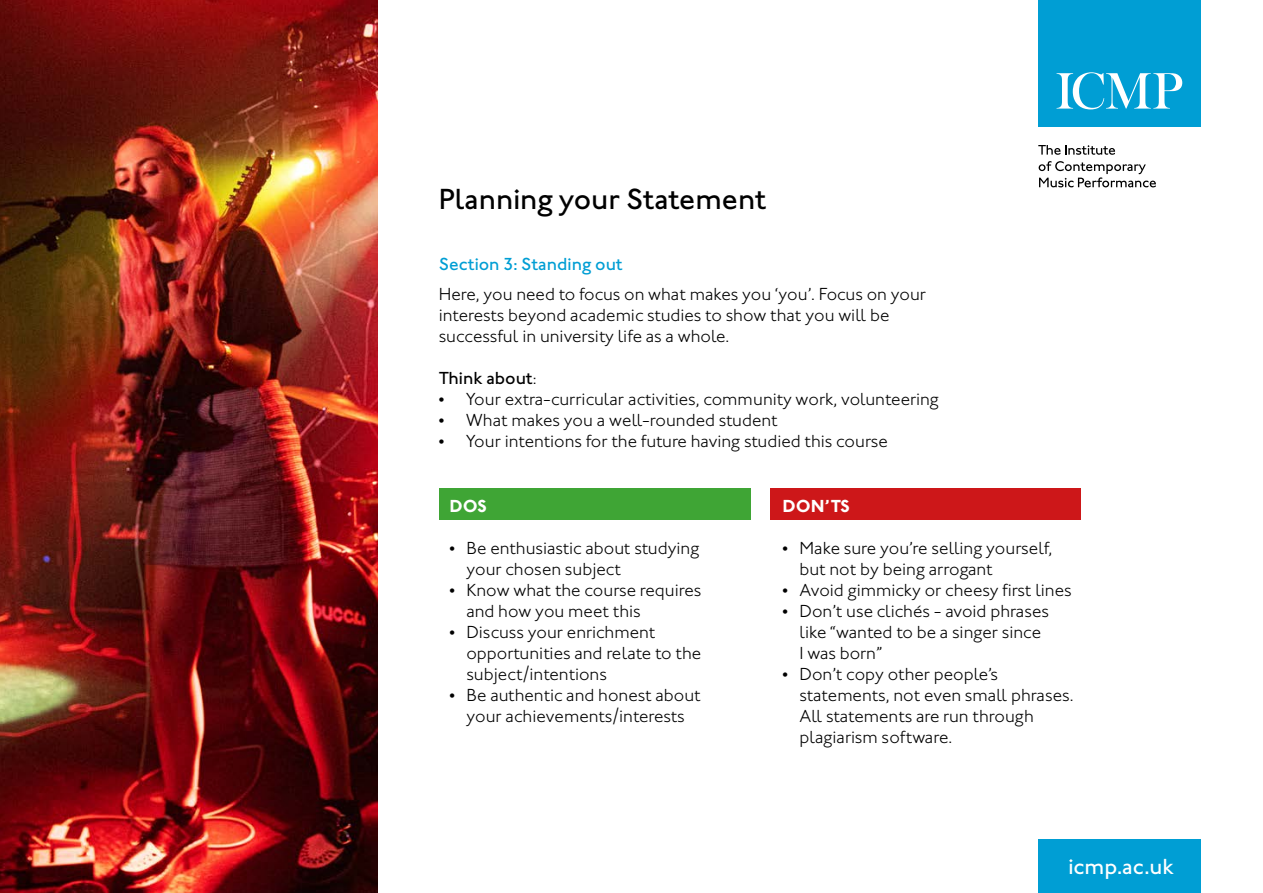
<style>
.page{position:relative;width:1263px;height:893px;background:#fff}
.page>*{position:absolute;margin:0;border:0;box-sizing:border-box;transform-origin:0 0}
.t1{font:500 30px "Johnston ITC";color:#000}
.t2{font:500 22.5px "Johnston ITC";color:#fff}
.t3{font:300 18px/21px "Johnston ITC";color:#000}
.t4{font:500 18px "Johnston ITC";color:#009ed4}
.t5{font:500 18px "Johnston ITC";color:#000}
.t6{font:700 18px "Johnston ITC";color:#fff}
.s1{font-weight:300}
</style>
<div class="page">
<div style="left:1038px;top:0;width:162px;height:127px;background:#009ed4"></div>
<svg style="left:1056px;top:72px;width:126px;height:37px"></svg>
<svg style="left:1038px;top:145px;width:77px;height:10px"></svg>
<svg style="left:1039px;top:161px;width:117px;height:26px"></svg>
<div style="left:1038px;top:840px;width:162px;height:53px;background:#009ed4"></div>
<img style="left:0;top:0;width:377px;height:893px">
<div style="left:439px;top:488px;width:311px;height:31px;background:#3fa535"></div>
<div style="left:770px;top:488px;width:310px;height:31px;background:#cd1719"></div>
<h1 class="t1" style="left:439px;top:182px;width:329px">Planning your Statement</h1>
<p class="t4" style="left:439px;top:253px;width:186px">Section 3: Standing out</p>
<p class="t3" style="left:439px;top:283px;width:489px">Here, you need to focus on what makes you ‘you’. Focus on your interests beyond academic studies to show that you will be successful in university life as a whole.</p>
<p class="t5" style="left:439px;top:367px;width:100px">Think about<span class="s1">:</span></p>
<p class="t3" style="left:439px;top:388px;width:502px">• Your extra-curricular activities, community work, volunteering</p>
<p class="t3" style="left:439px;top:409px;width:341px">• What makes you a well-rounded student</p>
<p class="t3" style="left:439px;top:430px;width:451px">• Your intentions for the future having studied this course</p>
<p class="t6" style="left:449px;top:495px;width:39px">DOS</p>
<p class="t3" style="left:466px;top:537px;width:235px;text-indent:-17px">• Be enthusiastic about studying your chosen subject</p>
<p class="t3" style="left:466px;top:579px;width:236px;text-indent:-17px">• Know what the course requires and how you meet this</p>
<p class="t3" style="left:466px;top:621px;width:236px;text-indent:-17px">• Discuss your enrichment opportunities and relate to the subject/intentions</p>
<p class="t3" style="left:449px;top:684px;width:253px;text-align:center">• Be authentic and honest about your achievements/interests</p>
<p class="t6" style="left:782px;top:495px;width:69px">DON’TS</p>
<p class="t3" style="left:799px;top:537px;width:255px;text-indent:-17px">• Make sure you’re selling yourself, but not by being arrogant</p>
<p class="t3" style="left:782px;top:579px;width:291px">• Avoid gimmicky or cheesy first lines</p>
<p class="t3" style="left:799px;top:600px;width:251px;text-indent:-17px">• Don’t use clichés - avoid phrases like “wanted to be a singer since<br>I was born”</p>
<p class="t3" style="left:799px;top:663px;width:276px;text-indent:-17px">• Don’t copy other people’s statements, not even small phrases.<br>All statements are run through plagiarism software.</p>
<p class="t2" style="left:1068px;top:853px;width:107px">icmp.ac.uk</p>
</div>
